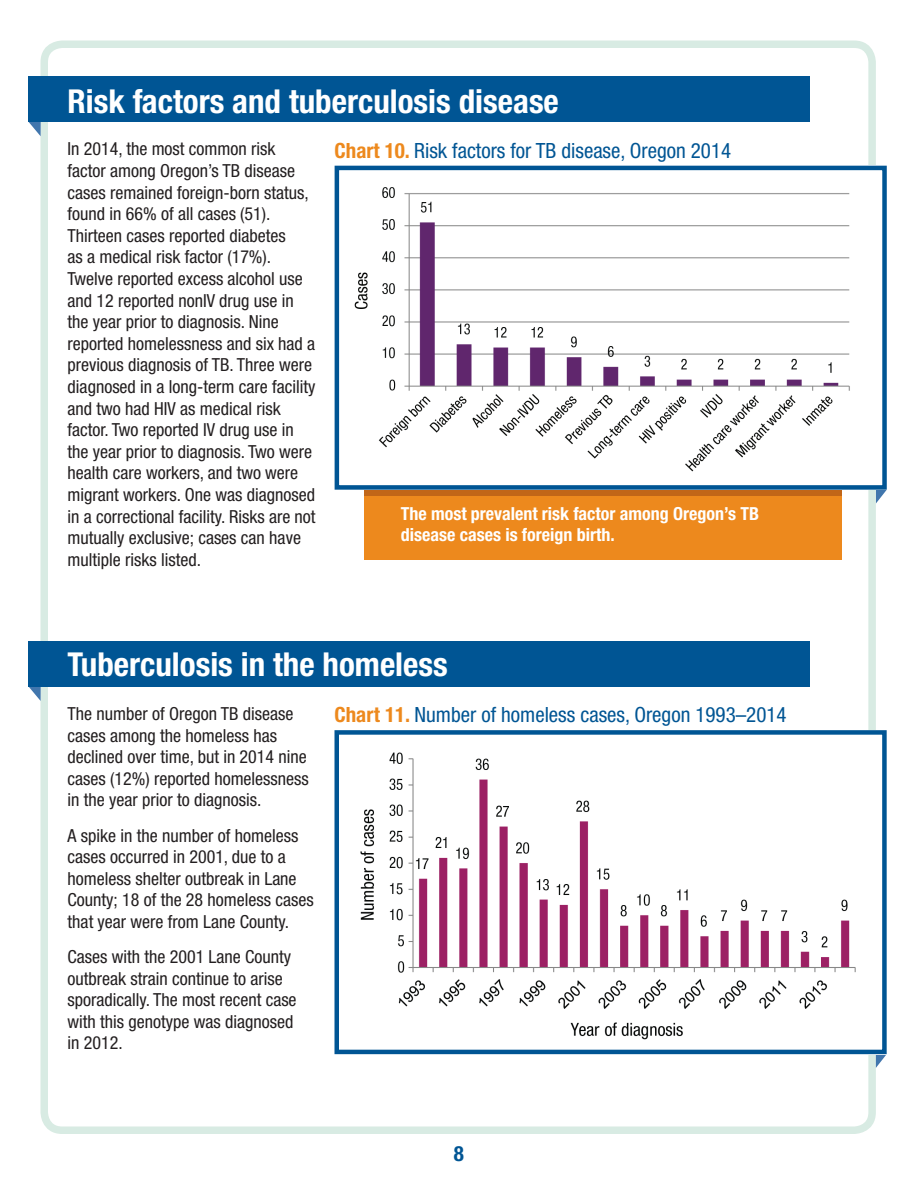
<style>
.page{position:relative;width:918px;height:1188px;background:#fff}
.page>*{position:absolute;margin:0;border:0;box-sizing:border-box;transform-origin:0 0}
.t1{font:700 condensed 33px "Helvetica Neue LT Std";color:#fff}
.t2{font:condensed 21px "Helvetica Neue LT Std";color:#005594}
.t3{font:700 condensed 21px "Helvetica Neue LT Std";color:#005594}
.t4{font:condensed 18px/21.6px "Helvetica Neue LT Std";color:#231f20}
.t5{font:700 condensed 18px/21.6px "Helvetica Neue LT Std";color:#fff}
.s1{font-weight:700;color:#ed891d}
</style>
<div class="page">
<div style="left:40px;top:40px;width:836px;height:1094px;border:8px solid #d8ebe3;border-radius:18px"></div>
<svg style="left:28px;top:686px;width:13px;height:15px"></svg>
<div style="left:28px;top:641px;width:782px;height:45px;background:#005594"></div>
<svg style="left:876px;top:1054px;width:11px;height:14px"></svg>
<img style="left:360px;top:735px;width:516px;height:314px">
<div style="left:334px;top:730px;width:553px;height:324px;border:4px solid #005594"></div>
<svg style="left:876px;top:490px;width:11px;height:13px"></svg>
<div style="left:364px;top:489px;width:477px;height:71px;background:#ed891d"></div>
<div style="left:364px;top:489px;width:477px;height:7px;background:#c16618"></div>
<img style="left:354px;top:171px;width:522px;height:314px">
<div style="left:335px;top:166px;width:552px;height:324px;border:4px solid #005594"></div>
<svg style="left:28px;top:122px;width:13px;height:14px"></svg>
<div style="left:28px;top:76px;width:782px;height:46px;background:#005594"></div>
<h1 class="t1" style="left:68px;top:81px;width:493px">Risk factors and tuberculosis disease</h1>
<p class="t4" style="left:68px;top:138px;width:250px">In 2014, the most common risk factor among Oregon’s TB disease cases remained foreign-born status, found in 66% of all cases (51).<br>Thirteen cases reported diabetes<br>as a medical risk factor (17%).<br>Twelve reported excess alcohol use and 12 reported nonIV drug use in the year prior to diagnosis. Nine reported homelessness and six had a previous diagnosis of TB. Three were diagnosed in a long-term care facility and two had HIV as medical risk factor. Two reported IV drug use in the year prior to diagnosis. Two were health care workers, and two were migrant workers. One was diagnosed in a correctional facility. Risks are not mutually exclusive; cases can have multiple risks listed.</p>
<p class="t2" style="left:335px;top:138px;width:398px"><span class="s1">Chart 10.</span> Risk factors for TB disease, Oregon 2014</p>
<p class="t5" style="left:401px;top:502px;width:360px">The most prevalent risk factor among Oregon’s TB disease cases is foreign birth.</p>
<h1 class="t1" style="left:68px;top:644px;width:382px">Tuberculosis in the homeless</h1>
<p class="t2" style="left:334px;top:703px;width:454px"><span class="s1">Chart 11.</span> Number of homeless cases, Oregon 1993–2014</p>
<p class="t4" style="left:68px;top:703px;width:243px">The number of Oregon TB disease cases among the homeless has declined over time, but in 2014 nine cases (12%) reported homelessness in the year prior to diagnosis.</p>
<p class="t4" style="left:68px;top:824px;width:248px">A spike in the number of homeless cases occurred in 2001, due to a homeless shelter outbreak in Lane<br>County; 18 of the 28 homeless cases that year were from Lane County.</p>
<p class="t4" style="left:68px;top:946px;width:231px">Cases with the 2001 Lane County outbreak strain continue to arise sporadically. The most recent case with this genotype was diagnosed in 2012.</p>
<p class="t3" style="left:454px;top:1141px;width:12px">8</p>
</div>
